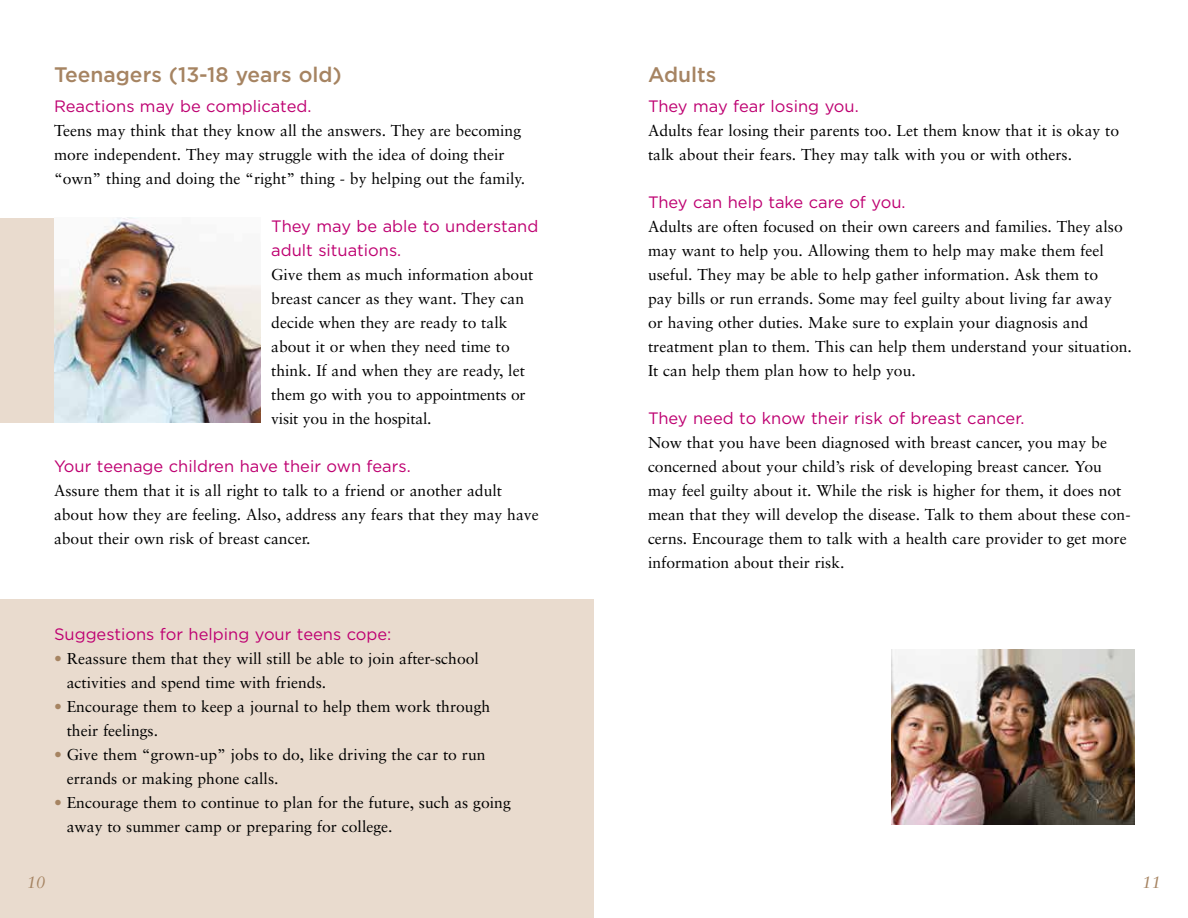
<style>
.page{position:relative;width:1188px;height:918px;background:#fff}
.page>*{position:absolute;margin:0;border:0;box-sizing:border-box;transform-origin:0 0}
.t1{font:500 21px "Gotham";color:#a68462}
.t2{font:16.5px/24px "Gotham";color:#be0071}
.t3{font:italic 16.5px "Sabon";color:#a68462}
.t4{font:15.75px/24px "Sabon";color:#000}
.s1{color:#a68462}
</style>
<div class="page">
<div style="left:0;top:599px;width:594px;height:319px;background:#e9dbce"></div>
<div style="left:0;top:218px;width:54px;height:204px;background:#e9dbce"></div>
<img style="left:54px;top:218px;width:206px;height:204px">
<img style="left:891px;top:649px;width:244px;height:175px">
<h1 class="t1" style="left:54px;top:63px;width:289px">Teenagers (13-18 years old)</h1>
<p class="t2" style="left:54px;top:94px;width:259px">Reactions may be complicated.</p>
<p class="t4" style="left:54px;top:118px;width:473px">Teens may think that they know all the answers. They are becoming more independent. They may struggle with the idea of doing their “own” thing and doing the “right” thing - by helping out the family.</p>
<p class="t2" style="left:271px;top:214px;width:269px">They may be able to understand adult situations.</p>
<p class="t4" style="left:271px;top:262px;width:264px">Give them as much information about breast cancer as they want. They can decide when they are ready to talk about it or when they need time to think. If and when they are ready, let them go with you to appointments or visit you in the hospital.</p>
<p class="t2" style="left:54px;top:454px;width:358px">Your teenage children have their own fears.</p>
<p class="t4" style="left:54px;top:478px;width:486px">Assure them that it is all right to talk to a friend or another adult about how they are feeling. Also, address any fears that they may have about their own risk of breast cancer.</p>
<p class="t2" style="left:54px;top:622px;width:339px">Suggestions for helping your teens cope:</p>
<p class="t4" style="left:67px;top:646px;width:414px;text-indent:-13px"><span class="s1">•</span> Reassure them that they will still be able to join after-school activities and spend time with friends.</p>
<p class="t4" style="left:67px;top:694px;width:425px;text-indent:-13px"><span class="s1">•</span> Encourage them to keep a journal to help them work through their feelings.</p>
<p class="t4" style="left:67px;top:742px;width:420px;text-indent:-13px"><span class="s1">•</span> Give them “grown-up” jobs to do, like driving the car to run errands or making phone calls.</p>
<p class="t4" style="left:67px;top:790px;width:446px;text-indent:-13px"><span class="s1">•</span> Encourage them to continue to plan for the future, such as going away to summer camp or preparing for college.</p>
<h1 class="t1" style="left:648px;top:63px;width:70px">Adults</h1>
<p class="t2" style="left:648px;top:94px;width:212px">They may fear losing you.</p>
<p class="t4" style="left:648px;top:118px;width:473px">Adults fear losing their parents too. Let them know that it is okay to talk about their fears. They may talk with you or with others.</p>
<p class="t2" style="left:648px;top:190px;width:259px">They can help take care of you.</p>
<p class="t4" style="left:648px;top:214px;width:485px">Adults are often focused on their own careers and families. They also may want to help you. Allowing them to help may make them feel useful. They may be able to help gather information. Ask them to<br>pay bills or run errands. Some may feel guilty about living far away<br>or having other duties. Make sure to explain your diagnosis and treatment plan to them. This can help them understand your situation.<br>It can help them plan how to help you.</p>
<p class="t2" style="left:648px;top:406px;width:378px">They need to know their risk of breast cancer.</p>
<p class="t4" style="left:648px;top:430px;width:484px">Now that you have been diagnosed with breast cancer, you may be concerned about your child’s risk of developing breast cancer. You may feel guilty about it. While the risk is higher for them, it does not mean that they will develop the disease. Talk to them about these con&shy;cerns. Encourage them to talk with a health care provider to get more information about their risk.</p>
<p class="t3" style="left:27px;top:872px;width:20px">10</p>
<p class="t3" style="left:1143px;top:872px;width:20px">11</p>
</div>
